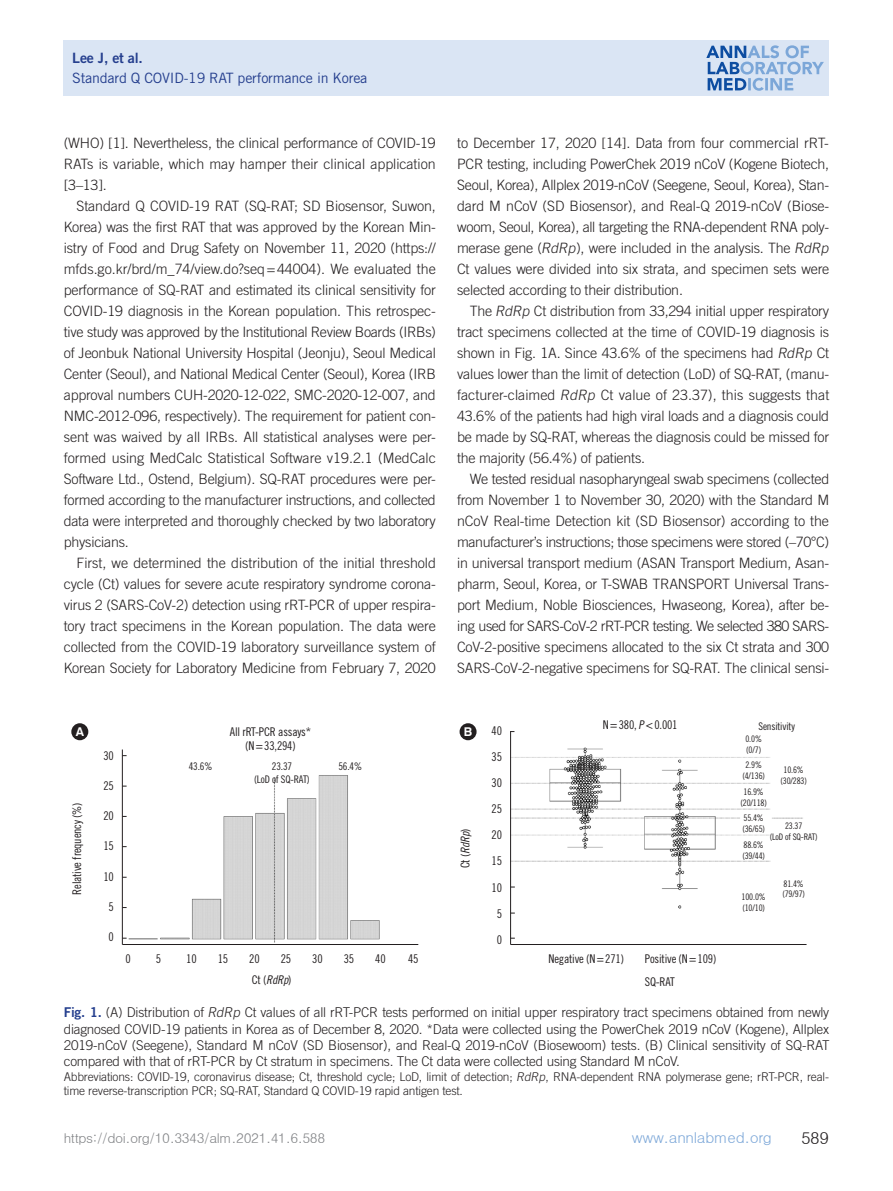
<style>
.page{position:relative;width:893px;height:1191px;background:#fff}
.page>*{position:absolute;margin:0;border:0;box-sizing:border-box;transform-origin:0 0}
.URL{font:16.5px "Dotum";color:#231f20}
.URL-2{font:15px "Dotum";letter-spacing:-.02em;color:#7ca7d8}
.본문{font:300 14.25px/21px "Trade Gothic LT Std";letter-spacing:-.015em;color:#231f20;text-align:justify}
.본문_0{font:300 14.25px/21px "Trade Gothic LT Std";letter-spacing:-.005em;color:#231f20;text-align:justify}
.하시라이름{font:14.25px "Trade Gothic LT Std";letter-spacing:-.015em;color:#253f8e}
.하시라이름-2{font:14.25px "Trade Gothic LT Std Bd 2";letter-spacing:-.015em;color:#253f8e}
.표제목_그림설명{font:300 13.5px/16.2px "Trade Gothic LT Std";letter-spacing:-.015em;color:#231f20;text-align:justify}
.t1{font:13.5px "Dotum";letter-spacing:-.03em;color:#808285}
.t2{font:700 12.15px "Swiss 721 BT";color:#fff}
.표_그림_주석{font:300 12px/14.4px "Trade Gothic LT Std";letter-spacing:-.015em;color:#231f20}
.그림지문_8pt{font:12px "Trade Gothic LT Std Cn 18";letter-spacing:-.015em;color:#231f20}
.그림지문_8pt-2{font:10.5px "Trade Gothic LT Std Cn 18";letter-spacing:-.015em;color:#231f20}
.그림지문_8pt-3{font:9px/10.8px "Trade Gothic LT Std Cn 18";letter-spacing:-.015em;color:#231f20}
.s1{font-style:italic}
.s2{font-family:"Trade Gothic LT Std Cn 18 Obl"}
.s3{font-family:"Trade Gothic LT Std Bd 2";font-weight:400;color:#253f8e}
</style>
<div class="page">
<div style="left:64px;top:40px;width:765px;height:56px;background:#dae5f4"></div>
<svg style="left:706px;top:45px;width:118px;height:46px"></svg>
<img style="left:511px;top:740px;width:292px;height:197px">
<img style="left:128px;top:775px;width:252px;height:167px">
<hr style="left:122px;top:749px;width:1px;height:195px;background:#231f20">
<hr style="left:122px;top:944px;width:296px;height:1px;background:#231f20">
<div style="left:71px;top:723px;width:17px;height:17px;background:#231f20;border-radius:50%"></div>
<hr style="left:510px;top:731px;width:1px;height:213px;background:#231f20">
<hr style="left:511px;top:944px;width:295px;height:1px;background:#231f20">
<div style="left:460px;top:723px;width:17px;height:17px;background:#231f20;border-radius:50%"></div>
<p class="하시라이름-2" style="left:72px;top:49px;width:72px">Lee J, et al.</p>
<p class="하시라이름" style="left:72px;top:69px;width:297px">Standard Q COVID-19 RAT performance in Korea</p>
<p class="본문_0" style="left:64px;top:132px;width:374px">(WHO) [1]. Nevertheless, the clinical performance of COVID-19<br>RATs is variable, which may hamper their clinical application [3–13].</p>
<p class="본문" style="left:64px;top:195px;width:374px;text-indent:13px">Standard Q COVID-19 RAT (SQ-RAT; SD Biosensor, Suwon, Korea) was the first RAT that was approved by the Korean Min&shy;istry of Food and Drug Safety on November 11, 2020 (https:// mfds.go.kr/brd/m_74/view.do?seq=44004). We evaluated the performance of SQ-RAT and estimated its clinical sensitivity for COVID-19 diagnosis in the Korean population. This retrospec&shy;tive study was approved by the Institutional Review Boards (IRBs) of Jeonbuk National University Hospital (Jeonju), Seoul Medical Center (Seoul), and National Medical Center (Seoul), Korea (IRB approval numbers CUH-2020-12-022, SMC-2020-12-007, and NMC-2012-096, respectively). The requirement for patient con&shy;sent was waived by all IRBs. All statistical analyses were per&shy;formed using MedCalc Statistical Software v19.2.1 (MedCalc Software Ltd., Ostend, Belgium). SQ-RAT procedures were per&shy;formed according to the manufacturer instructions, and collected data were interpreted and thoroughly checked by two laboratory physicians.</p>
<p class="본문" style="left:64px;top:552px;width:374px;text-indent:13px">First, we determined the distribution of the initial threshold cycle (Ct) values for severe acute respiratory syndrome corona&shy;virus 2 (SARS-CoV-2) detection using rRT-PCR of upper respira&shy;tory tract specimens in the Korean population. The data were collected from the COVID-19 laboratory surveillance system of Korean Society for Laboratory Medicine from February 7, 2020</p>
<p class="본문" style="left:457px;top:132px;width:376px;text-align:left">to December 17, 2020 [14]. Data from four commercial rRT-PCR testing, including PowerChek 2019 nCoV (Kogene Biotech, Seoul, Korea), Allplex 2019-nCoV (Seegene, Seoul, Korea), Stan&shy;dard M nCoV (SD Biosensor), and Real-Q 2019-nCoV (Biose&shy;woom, Seoul, Korea), all targeting the RNA-dependent RNA poly&shy;merase gene (<span class="s1">RdRp</span>), were included in the analysis. The <span class="s1">RdRp </span>Ct values were divided into six strata, and specimen sets were selected according to their distribution.</p>
<p class="본문" style="left:457px;top:300px;width:374px;text-indent:13px">The <span class="s1">RdRp</span> Ct distribution from 33,294 initial upper respiratory tract specimens collected at the time of COVID-19 diagnosis is shown in Fig. 1A. Since 43.6% of the specimens had <span class="s1">RdRp</span> Ct values lower than the limit of detection (LoD) of SQ-RAT, (manu&shy;facturer-claimed <span class="s1">RdRp</span> Ct value of 23.37), this suggests that 43.6% of the patients had high viral loads and a diagnosis could be made by SQ-RAT, whereas the diagnosis could be missed for the majority (56.4%) of patients.</p>
<p class="본문" style="left:457px;top:468px;width:374px;text-indent:13px">We tested residual nasopharyngeal swab specimens (collected from November 1 to November 30, 2020) with the Standard M nCoV Real-time Detection kit (SD Biosensor) according to the manufacturer’s instructions; those specimens were stored (–70°C) in universal transport medium (ASAN Transport Medium, Asan&shy;pharm, Seoul, Korea, or T-SWAB TRANSPORT Universal Trans&shy;port Medium, Noble Biosciences, Hwaseong, Korea), after be&shy;ing used for SARS-CoV-2 rRT-PCR testing. We selected 380 SARS-CoV-2-positive specimens allocated to the six Ct strata and 300<br>SARS-CoV-2-negative specimens for SQ-RAT. The clinical sensi-</p>
<p class="t2" style="left:76px;top:724px;width:10px">A</p>
<p class="그림지문_8pt" style="left:492px;top:723px;width:12px">40</p>
<p class="그림지문_8pt" style="left:492px;top:749px;width:12px">35</p>
<p class="그림지문_8pt" style="left:492px;top:775px;width:12px">30</p>
<p class="그림지문_8pt" style="left:492px;top:801px;width:12px">25</p>
<p class="그림지문_8pt" style="left:492px;top:828px;width:12px">20</p>
<p class="그림지문_8pt" style="left:492px;top:854px;width:12px">15</p>
<p class="그림지문_8pt" style="left:492px;top:880px;width:12px">10</p>
<p class="그림지문_8pt" style="left:497px;top:906px;width:7px">5</p>
<p class="그림지문_8pt" style="left:497px;top:932px;width:7px">0</p>
<p class="그림지문_8pt" style="left:230px;top:724px;width:83px">All rRT-PCR assays*</p>
<p class="그림지문_8pt" style="left:245px;top:739px;width:52px">(N=33,294)</p>
<p class="t2" style="left:464px;top:724px;width:10px">B</p>
<p class="그림지문_8pt" style="left:103px;top:748px;width:12px">30</p>
<p class="그림지문_8pt" style="left:103px;top:779px;width:12px">25</p>
<p class="그림지문_8pt" style="left:103px;top:809px;width:12px">20</p>
<p class="그림지문_8pt" style="left:103px;top:839px;width:12px">15</p>
<p class="그림지문_8pt" style="left:103px;top:869px;width:12px">10</p>
<p class="그림지문_8pt" style="left:109px;top:899px;width:7px">5</p>
<p class="그림지문_8pt" style="left:109px;top:929px;width:7px">0</p>
<p class="그림지문_8pt-2" style="left:189px;top:760px;width:25px">43.6%</p>
<p class="그림지문_8pt-2" style="left:272px;top:760px;width:22px">23.37</p>
<p class="그림지문_8pt-2" style="left:254px;top:772px;width:57px">(LoD of SQ-RAT)</p>
<p class="그림지문_8pt-2" style="left:338px;top:760px;width:25px">56.4%</p>
<p class="그림지문_8pt" style="left:70px;top:894px;width:94px;rotate:-90deg">Relative frequency (%)</p>
<p class="그림지문_8pt" style="left:458px;top:868px;width:41px;rotate:-90deg">Ct (<span class="s2">RdRp</span>)</p>
<p class="그림지문_8pt" style="left:125px;top:951px;width:7px">0</p>
<p class="그림지문_8pt" style="left:156px;top:951px;width:7px">5</p>
<p class="그림지문_8pt" style="left:186px;top:951px;width:12px">10</p>
<p class="그림지문_8pt" style="left:218px;top:951px;width:12px">15</p>
<p class="그림지문_8pt" style="left:249px;top:951px;width:12px">20</p>
<p class="그림지문_8pt" style="left:281px;top:951px;width:12px">25</p>
<p class="그림지문_8pt" style="left:312px;top:951px;width:12px">30</p>
<p class="그림지문_8pt" style="left:344px;top:951px;width:12px">35</p>
<p class="그림지문_8pt" style="left:375px;top:951px;width:12px">40</p>
<p class="그림지문_8pt" style="left:408px;top:951px;width:12px">45</p>
<p class="그림지문_8pt" style="left:252px;top:972px;width:41px">Ct (<span class="s2">RdRp</span>)</p>
<p class="그림지문_8pt" style="left:603px;top:718px;width:76px">N=380, <span class="s1">P</span>&lt;0.001</p>
<p class="그림지문_8pt-2" style="left:577px;top:760px;width:25px">43.6%</p>
<p class="그림지문_8pt" style="left:548px;top:952px;width:77px">Negative (N=271)</p>
<p class="그림지문_8pt" style="left:645px;top:951px;width:73px">Positive (N=109)</p>
<p class="그림지문_8pt" style="left:645px;top:975px;width:31px">SQ-RAT</p>
<p class="그림지문_8pt-2" style="left:758px;top:720px;width:38px">Sensitivity</p>
<p class="그림지문_8pt-3" style="left:745px;top:733px;width:18px">0.0% (0/7)</p>
<p class="그림지문_8pt-3" style="left:742px;top:759px;width:24px;text-align:center">2.9% (4/136)</p>
<p class="그림지문_8pt-3" style="left:780px;top:764px;width:28px;text-align:center">10.6% (30/283)</p>
<p class="그림지문_8pt-3" style="left:740px;top:786px;width:28px;text-align:center">16.9% (20/118)</p>
<p class="그림지문_8pt-3" style="left:742px;top:812px;width:24px">55.4% (36/65)</p>
<p class="그림지문_8pt-3" style="left:742px;top:839px;width:24px">88.6% (39/44)</p>
<p class="그림지문_8pt-3" style="left:742px;top:891px;width:26px">100.0% (10/10)</p>
<p class="그림지문_8pt-3" style="left:770px;top:820px;width:49px;text-align:center">23.37<br>(LoD of SQ-RAT)</p>
<p class="그림지문_8pt-3" style="left:782px;top:878px;width:24px">81.4% (79/97)</p>
<p class="표제목_그림설명" style="left:64px;top:1004px;width:767px"><span class="s3">Fig. 1.</span> (A) Distribution of <span class="s1">RdRp</span> Ct values of all rRT-PCR tests performed on initial upper respiratory tract specimens obtained from newly diagnosed COVID-19 patients in Korea as of December 8, 2020. *Data were collected using the PowerChek 2019 nCoV (Kogene), Allplex 2019-nCoV (Seegene), Standard M nCoV (SD Biosensor), and Real-Q 2019-nCoV (Biosewoom) tests. (B) Clinical sensitivity of SQ-RAT compared with that of rRT-PCR by Ct stratum in specimens. The Ct data were collected using Standard M nCoV.</p>
<p class="표_그림_주석" style="left:64px;top:1069px;width:767px">Abbreviations: COVID-19, coronavirus disease; Ct, threshold cycle; LoD, limit of detection; <span class="s1">RdRp</span>, RNA-dependent RNA polymerase gene; rRT-PCR, real&shy;time reverse-transcription PCR; SQ-RAT, Standard Q COVID-19 rapid antigen test.</p>
<p class="t1" style="left:64px;top:1131px;width:263px">https://doi.org/10.3343/alm.2021.41.6.588</p>
<p class="URL-2" style="left:632px;top:1130px;width:142px">www.annlabmed.org</p>
<p class="URL" style="left:801px;top:1129px;width:30px">589</p>
</div>
